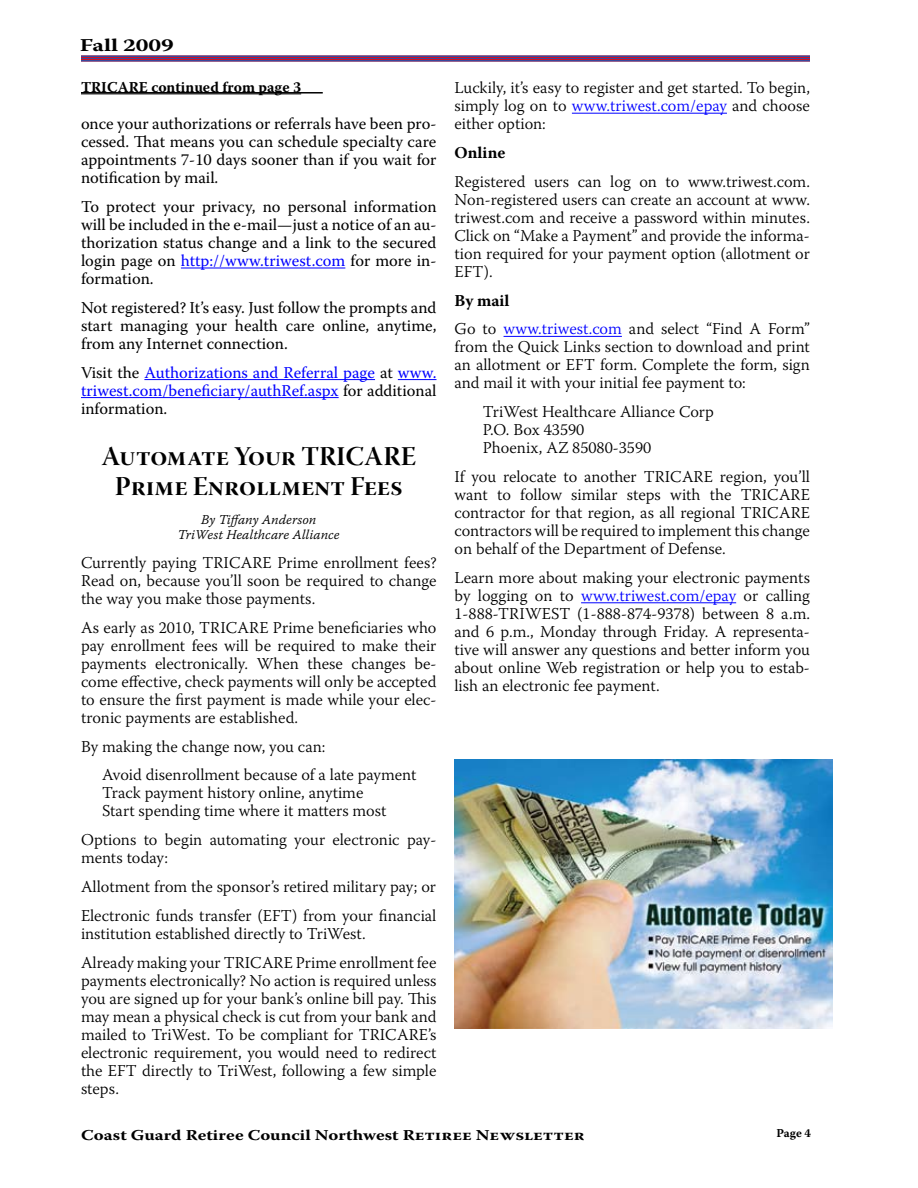
<style>
.page{position:relative;width:918px;height:1188px;background:#fff}
.page>*{position:absolute;margin:0;border:0;box-sizing:border-box;transform-origin:0 0}
.t1{font:27px/30px "Warnock Pro Bold Disp";color:#000;text-align:center}
.t2{font:700 18px "Warnock Pro";color:#000;scale:1.3 1}
.t3{font:300 16.5px/18px "Warnock Pro";color:#000;text-align:justify}
.t4{font:16.5px/18px "Warnock Pro";color:#000;text-align:justify}
.t5{font:16.5px/18px "Warnock Pro";color:#00f;text-align:justify}
.t6{font:700 16.5px "Warnock Pro";color:#000}
.t7{font:700 15px "Warnock Pro";color:#000;scale:1.2 1}
.t8{font:700 15px "Warnock Pro";color:#000}
.t9{font:13.5px/15px "Warnock Pro Light It Capt";color:#000;text-align:center}
.t10{font:700 12px "Warnock Pro";color:#000}
.s1{color:#00f}
.s2{color:#000}
.s3{font-weight:700}
</style>
<div class="page">
<div style="left:81px;top:56px;width:729px;height:6px;background:#d20f22"></div>
<hr style="left:81px;top:56px;width:729px;height:1px;background:#36499e">
<hr style="left:81px;top:58px;width:729px;height:1px;background:#36499e">
<hr style="left:81px;top:60px;width:729px;height:1px;background:#36499e">
<hr style="left:181px;top:268px;width:164px;height:1px;background:#00f">
<hr style="left:144px;top:379px;width:231px;height:1px;background:#00f">
<hr style="left:398px;top:379px;width:39px;height:1px;background:#00f">
<hr style="left:81px;top:397px;width:258px;height:1px;background:#00f">
<hr style="left:81px;top:92px;width:242px;height:2px;background:#000">
<hr style="left:81px;top:94px;width:220px;height:1px;background:#000">
<hr style="left:572px;top:113px;width:155px;height:1px;background:#00f">
<hr style="left:504px;top:336px;width:118px;height:1px;background:#00f">
<hr style="left:581px;top:602px;width:155px;height:1px;background:#00f">
<img style="left:454px;top:759px;width:378px;height:270px">
<p class="t2" style="left:80px;top:35px;width:74px">Fall 2009</p>
<p class="t8" style="left:81px;top:78px;width:222px">TRICARE continued from page 3</p>
<p class="t4" style="left:81px;top:114px;width:357px">once your authorizations or referrals have been pro&shy;cessed. That means you can schedule specialty care appointments 7-10 days sooner than if you wait for notification by mail.</p>
<p class="t4" style="left:81px;top:197px;width:357px">To protect your privacy, no personal information will be included in the e-mail—just a notice of an au&shy;thorization status change and a link to the secured login page on <span class="s1">http://www.triwest.com</span> for more in&shy;formation.</p>
<p class="t4" style="left:81px;top:298px;width:357px">Not registered? It’s easy. Just follow the prompts and start managing your health care online, anytime, from any Internet connection.</p>
<p class="t5" style="left:81px;top:363px;width:357px"><span class="s2">Visit the</span> Authorizations and Referral page <span class="s2">at</span> www. triwest.com/beneficiary/authRef.aspx <span class="s2">for additional information.</span></p>
<h1 class="t1" style="left:101px;top:441px;width:316px">Automate Your TRICARE<br>Prime Enrollment Fees</h1>
<p class="t9" style="left:178px;top:512px;width:163px">By Tiffany Anderson<br>TriWest Healthcare Alliance</p>
<p class="t3" style="left:81px;top:553px;width:357px">Currently paying TRICARE Prime enrollment fees?<br>Read on, because you’ll soon be required to change the way you make those payments.</p>
<p class="t3" style="left:81px;top:618px;width:357px">As early as 2010, TRICARE Prime beneficiaries who pay enrollment fees will be required to make their payments electronically. When these changes be&shy;come effective, check payments will only be accepted to ensure the first payment is made while your elec&shy;tronic payments are established.</p>
<p class="t3" style="left:102px;top:731px;width:316px;line-height:28.8px;text-indent:-21px">By making the change now, you can:<br>Avoid disenrollment because of a late payment</p>
<p class="t3" style="left:102px;top:784px;width:286px">Track payment history online, anytime<br>Start spending time where it matters most</p>
<p class="t3" style="left:81px;top:830px;width:357px">Options to begin automating your electronic pay&shy;ments today:</p>
<p class="t3" style="left:81px;top:872px;width:357px;line-height:28.8px">Allotment from the sponsor’s retired military pay; or<br>Electronic funds transfer (EFT) from your financial</p>
<p class="t3" style="left:81px;top:919px;width:357px;line-height:28.8px">institution established directly to TriWest.<br>Already making your TRICARE Prime enrollment fee</p>
<p class="t3" style="left:81px;top:971px;width:357px">payments electronically? No action is required unless you are signed up for your bank’s online bill pay. This may mean a physical check is cut from your bank and mailed to TriWest. To be compliant for TRICARE’s electronic requirement, you would need to redirect the EFT directly to TriWest, following a few simple steps.</p>
<p class="t3" style="left:454px;top:78px;width:357px">Luckily, it’s easy to register and get started. To begin, simply log on to <span class="s1">www.triwest.com/epay</span> and choose either option:</p>
<p class="t6" style="left:454px;top:143px;width:52px">Online</p>
<p class="t3" style="left:454px;top:172px;width:357px">Registered users can log on to www.triwest.com.<br>Non-registered users can create an account at www. triwest.com and receive a password within minutes.<br>Click on “Make a Payment” and provide the informa&shy;tion required for your payment option (allotment or EFT).</p>
<p class="t3" style="left:454px;top:285px;width:357px;line-height:28.8px"><span class="s3">By mail<br></span>Go to <span class="s1">www.triwest.com</span> and select “Find A Form”</p>
<p class="t3" style="left:454px;top:338px;width:357px">from the Quick Links section to download and print an allotment or EFT form. Complete the form, sign and mail it with your initial fee payment to:</p>
<p class="t3" style="left:483px;top:402px;width:233px;text-align:left">TriWest Healthcare Alliance Corp<br>P.O. Box 43590<br>Phoenix, AZ 85080-3590</p>
<p class="t3" style="left:454px;top:467px;width:357px">If you relocate to another TRICARE region, you’ll want to follow similar steps with the TRICARE contractor for that region, as all regional TRICARE contractors will be required to implement this change on behalf of the Department of Defense.</p>
<p class="t3" style="left:454px;top:568px;width:357px">Learn more about making your electronic payments by logging on to <span class="s1">www.triwest.com/epay</span> or calling 1-888-TRIWEST (1-888-874-9378) between 8 a.m. and 6 p.m., Monday through Friday. A representa&shy;tive will answer any questions and better inform you about online Web registration or help you to estab&shy;lish an electronic fee payment.</p>
<p class="t7" style="left:81px;top:1126px;width:421px">Coast Guard Retiree Council Northwest Retiree Newsletter</p>
<p class="t10" style="left:776px;top:1126px;width:36px">Page 4</p>
</div>
